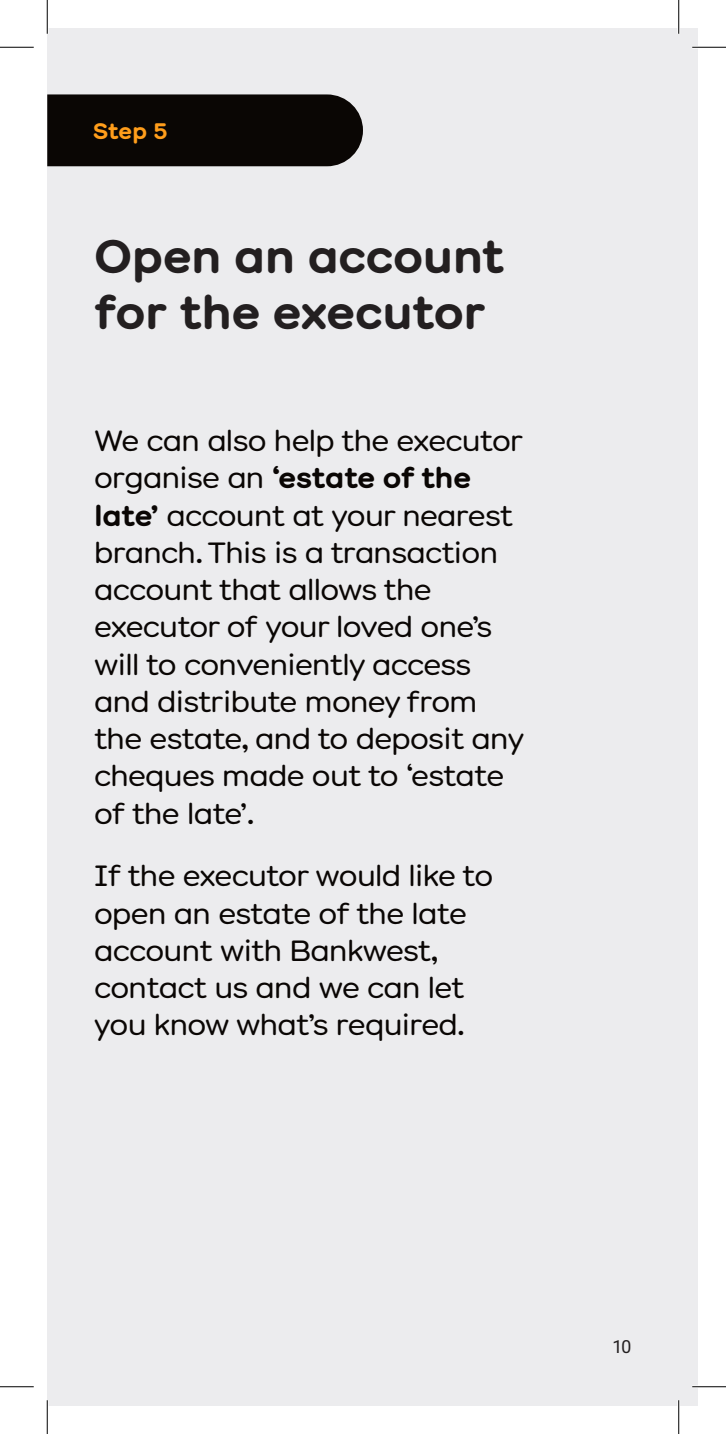
<style>
.page{position:relative;width:726px;height:1434px;background:#fff}
.page>*{position:absolute;margin:0;border:0;box-sizing:border-box;transform-origin:0 0}
.Headers{font:700 47.25px/56.7px "Bankwest";color:#231f20}
.Body_Copy_8pt{font:300 29.25px/37.4px "Bankwest";color:#0a0604}
.Step{font:700 22.5px "Bankwest";color:#ff9d1b}
.t1{font:18px "Roboto";color:#231f20}
.s1{font-weight:700}
</style>
<div class="page">
<div style="left:47px;top:28px;width:651px;height:1378px;background:#ececee"></div>
<div style="left:47px;top:94px;width:316px;height:72px;background:#0a0604"></div>
<hr style="left:692px;top:46px;width:34px;height:3px;background:#fff">
<hr style="left:692px;top:1385px;width:34px;height:3px;background:#fff">
<hr style="left:46px;top:0;width:3px;height:34px;background:#fff">
<hr style="left:46px;top:1400px;width:3px;height:34px;background:#fff">
<hr style="left:677px;top:0;width:3px;height:34px;background:#fff">
<hr style="left:677px;top:1400px;width:3px;height:34px;background:#fff">
<hr style="left:0;top:47px;width:34px;height:1px;background:#000">
<hr style="left:692px;top:47px;width:34px;height:1px;background:#000">
<hr style="left:0;top:1386px;width:34px;height:1px;background:#000">
<hr style="left:692px;top:1386px;width:34px;height:1px;background:#000">
<hr style="left:47px;top:0;width:1px;height:34px;background:#000">
<hr style="left:47px;top:1400px;width:1px;height:34px;background:#000">
<hr style="left:678px;top:0;width:1px;height:34px;background:#000">
<hr style="left:678px;top:1400px;width:1px;height:34px;background:#000">
<p class="Step" style="left:93px;top:117px;width:76px">Step 5</p>
<p class="Headers" style="left:94px;top:227px;width:411px">Open an account for the executor</p>
<p class="Body_Copy_8pt" style="left:94px;top:422px;width:431px">We can also help the executor organise an <span class="s1">‘estate of the late’</span> account at your nearest branch. This is a transaction account that allows the executor of your loved one’s will to conveniently access and distribute money from the estate, and to deposit any cheques made out to ‘estate of the late’.</p>
<p class="Body_Copy_8pt" style="left:94px;top:857px;width:400px">If the executor would like to open an estate of the late account with Bankwest, contact us and we can let you know what’s required.</p>
<p class="t1" style="left:613px;top:1334px;width:20px">10</p>
</div>
